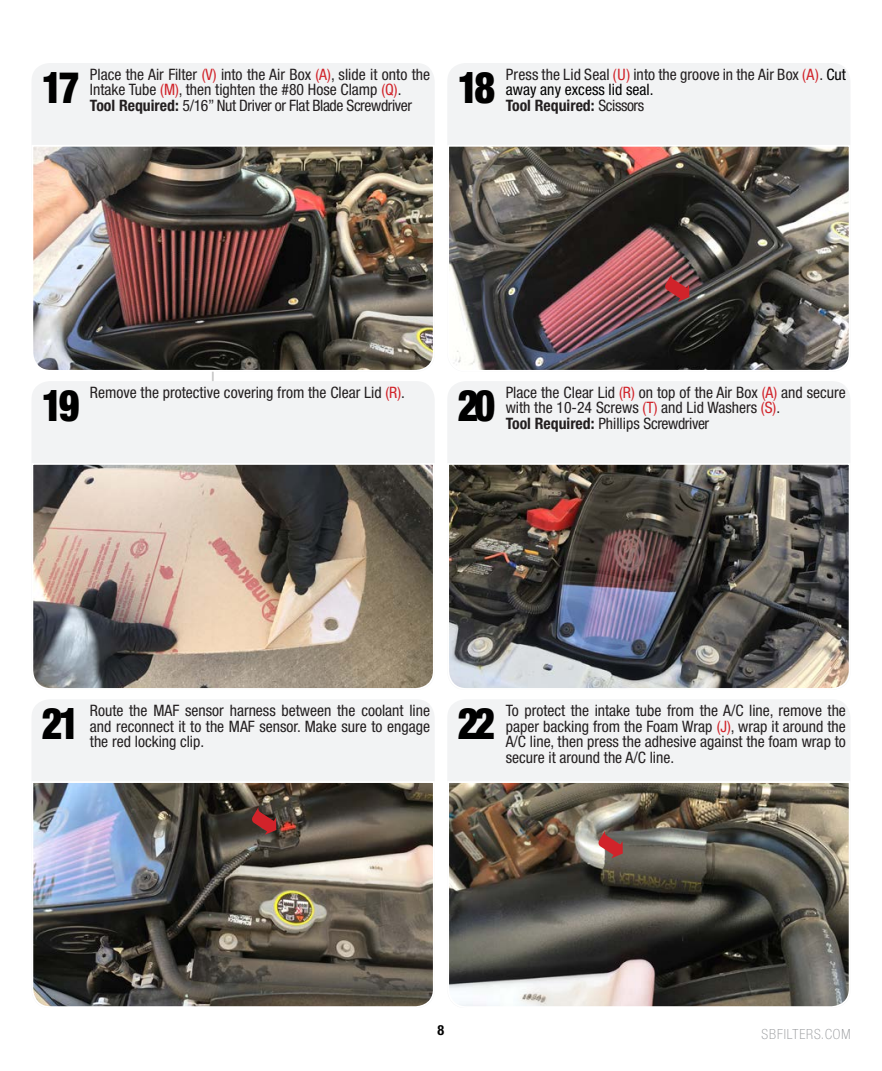
<style>
.page{position:relative;width:882px;height:1071px;background:#fff}
.page>*{position:absolute;margin:0;border:0;box-sizing:border-box;transform-origin:0 0}
.t1{font:900 condensed 43.75px "Helvetica Neue";letter-spacing:-.1em;color:#000;scale:.91 1}
.t2{font:condensed 15.75px/15.8px "Helvetica Neue";color:#231f20}
.t3{font:100 condensed 14px "Helvetica Neue";letter-spacing:.065em;color:#939598}
.t4{font:700 condensed 14px "Helvetica Neue";color:#000}
.s1{color:#d1232a}
.s2{font-weight:700}
.s3{color:#000}
</style>
<div class="page">
<div style="left:32px;top:63px;width:403px;height:309px;background:#f2f3f4;border-radius:18px"></div>
<div style="left:447px;top:63px;width:404px;height:309px;background:#f2f3f4;border-radius:18px"></div>
<img style="left:448px;top:145px;width:403px;height:227px">
<img style="left:32px;top:145px;width:402px;height:228px">
<svg style="left:665px;top:273px;width:24px;height:29px"></svg>
<div style="left:32px;top:381px;width:403px;height:309px;background:#f2f3f4;border-radius:18px"></div>
<div style="left:32px;top:699px;width:403px;height:309px;background:#f2f3f4;border-radius:18px"></div>
<div style="left:447px;top:381px;width:404px;height:309px;background:#f2f3f4;border-radius:18px"></div>
<div style="left:447px;top:699px;width:404px;height:309px;background:#f2f3f4;border-radius:18px"></div>
<img style="left:32px;top:782px;width:402px;height:226px">
<img style="left:448px;top:782px;width:402px;height:226px">
<img style="left:448px;top:463px;width:402px;height:227px">
<img style="left:32px;top:463px;width:402px;height:227px">
<svg style="left:251px;top:806px;width:25px;height:29px"></svg>
<svg style="left:598px;top:830px;width:25px;height:28px"></svg>
<p class="t2" style="left:90px;top:66px;width:342px">Place the Air Filter <span class="s1">(V)</span> into the Air Box <span class="s1">(A)</span>, slide it onto the<br>Intake Tube <span class="s1">(M)</span>, then tighten the #80 Hose Clamp <span class="s1">(Q)</span>.<br><span class="s2">Tool Required:</span> 5/16” Nut Driver or Flat Blade Screwdriver</p>
<p class="t2" style="left:506px;top:66px;width:342px">Press the Lid Seal <span class="s1">(U)</span> into the groove in the Air Box <span class="s1">(A)</span>. <span class="s3">Cut away any excess lid seal.<br></span><span class="s2">Tool Required:</span> Scissors</p>
<h1 class="t1" style="left:42px;top:60px;width:43px">17</h1>
<h1 class="t1" style="left:458px;top:60px;width:43px">18</h1>
<p class="t2" style="left:90px;top:384px;width:317px">Remove the protective covering from the Clear Lid <span class="s1">(R)</span>.</p>
<p class="t2" style="left:506px;top:384px;width:342px">Place the Clear Lid <span class="s1">(R)</span> on top of the Air Box <span class="s1">(A)</span> and secure with the 10-24 Screws <span class="s1">(T)</span> and Lid Washers <span class="s1">(S)</span>.<br><span class="s2">Tool Required:</span> Phillips Screwdriver</p>
<h1 class="t1" style="left:42px;top:378px;width:43px">19</h1>
<h1 class="t1" style="left:458px;top:378px;width:43px">20</h1>
<p class="t2" style="left:90px;top:702px;width:342px;text-align:justify">Route the MAF sensor harness between the coolant line and reconnect it to the MAF sensor. Make sure to engage the red locking clip.</p>
<p class="t2" style="left:506px;top:702px;width:342px;text-align:justify">To protect the intake tube from the A/C line, remove the paper backing from the Foam Wrap <span class="s1">(J)</span>, wrap it around the A/C line, then press the adhesive against the foam wrap to secure it around the A/C line.</p>
<h1 class="t1" style="left:42px;top:696px;width:43px">21</h1>
<h1 class="t1" style="left:458px;top:696px;width:43px">22</h1>
<p class="t4" style="left:438px;top:1021px;width:8px">8</p>
<p class="t3" style="left:762px;top:1027px;width:90px">SBFILTERS.COM</p>
</div>
